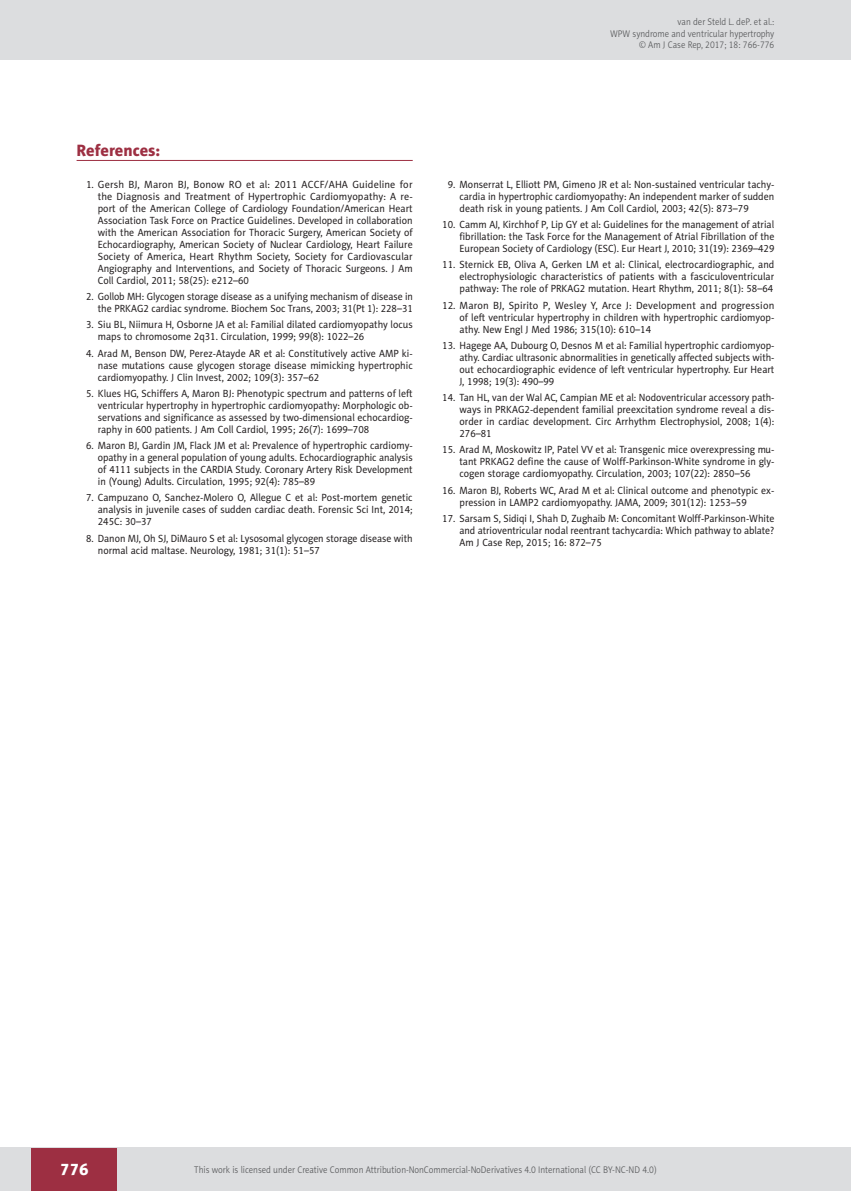
<style>
.page{position:relative;width:851px;height:1191px;background:#fff}
.page>*{position:absolute;margin:0;border:0;box-sizing:border-box;transform-origin:0 0}
.AJCR_Referencje_Tytu{font:16.5px "Naomi Sans EFN Heavy";color:#9d2f42}
.t1{font:16.5px "Naomi Sans EFN Heavy";color:#fff}
.AJCR_Referencje_punk{font:10.5px/12px "Naomi Sans EFN";color:#231f20;text-align:justify;scale:.95 1}
.AJCR_Referencje_punk-2{font:10.5px/12px "Naomi Sans EFN";color:#231f20;text-align:justify}
.AJCR_Referencje_punk-3{font:10.5px/12px "Naomi Sans EFN";color:#231f20;text-align:justify;scale:.94 1}
.t2{font:9.75px/11.2px "Naomi Sans EFN Light";color:#57585a;text-align:right;scale:.9 1}
</style>
<div class="page">
<hr style="left:77px;top:160px;width:335px;height:1px;background:#9d2f42">
<div style="left:0;top:1148px;width:850px;height:43px;background:#dcdddf"></div>
<div style="left:32px;top:1147px;width:85px;height:43px;background:#9d2f42"></div>
<div style="left:0;top:0;width:850px;height:60px;background:#dcdddf"></div>
<p class="t2" style="left:610px;top:16px;width:184px">van der Steld L. deP. et al.:<br>WPW syndrome and ventricular hypertrophy © Am J Case Rep, 2017; 18: 766-776</p>
<p class="AJCR_Referencje_Tytu" style="left:77px;top:140px;width:85px">References:</p>
<p class="AJCR_Referencje_punk-2" style="left:98px;top:178px;width:316px;text-indent:-12px">1. Gersh BJ, Maron BJ, Bonow RO et al: 2011 ACCF/AHA Guideline for the Diagnosis and Treatment of Hypertrophic Cardiomyopathy: A re&shy;port of the American College of Cardiology Foundation/American Heart Association Task Force on Practice Guidelines. Developed in collaboration with the American Association for Thoracic Surgery, American Society of Echocardiography, American Society of Nuclear Cardiology, Heart Failure Society of America, Heart Rhythm Society, Society for Cardiovascular Angiography and Interventions, and Society of Thoracic Surgeons. J Am Coll Cardiol, 2011; 58(25): e212–60</p>
<p class="AJCR_Referencje_punk-3" style="left:86px;top:291px;width:349px;text-align:right">2. Gollob MH: Glycogen storage disease as a unifying mechanism of disease in the PRKAG2 cardiac syndrome. Biochem Soc Trans, 2003; 31(Pt 1): 228–31</p>
<p class="AJCR_Referencje_punk" style="left:98px;top:319px;width:333px;text-indent:-12px">3. Siu BL, Niimura H, Osborne JA et al: Familial dilated cardiomyopathy locus maps to chromosome 2q31. Circulation, 1999; 99(8): 1022–26</p>
<p class="AJCR_Referencje_punk" style="left:98px;top:347px;width:333px;text-indent:-12px">4. Arad M, Benson DW, Perez-Atayde AR et al: Constitutively active AMP ki&shy;nase mutations cause glycogen storage disease mimicking hypertrophic cardiomyopathy. J Clin Invest, 2002; 109(3): 357–62</p>
<p class="AJCR_Referencje_punk" style="left:98px;top:387px;width:333px;text-indent:-12px">5. Klues HG, Schiffers A, Maron BJ: Phenotypic spectrum and patterns of left ventricular hypertrophy in hypertrophic cardiomyopathy: Morphologic ob&shy;servations and significance as assessed by two-dimensional echocardiog&shy;raphy in 600 patients. J Am Coll Cardiol, 1995; 26(7): 1699–708</p>
<p class="AJCR_Referencje_punk" style="left:98px;top:440px;width:333px;text-indent:-12px">6. Maron BJ, Gardin JM, Flack JM et al: Prevalence of hypertrophic cardiomy&shy;opathy in a general population of young adults. Echocardiographic analysis of 4111 subjects in the CARDIA Study. Coronary Artery Risk Development in (Young) Adults. Circulation, 1995; 92(4): 785–89</p>
<p class="AJCR_Referencje_punk" style="left:98px;top:492px;width:333px;text-indent:-12px">7. Campuzano O, Sanchez-Molero O, Allegue C et al: Post-mortem genetic analysis in juvenile cases of sudden cardiac death. Forensic Sci Int, 2014; 245C: 30–37</p>
<p class="AJCR_Referencje_punk-3" style="left:98px;top:532px;width:336px;text-indent:-12px">8. Danon MJ, Oh SJ, DiMauro S et al: Lysosomal glycogen storage disease with normal acid maltase. Neurology, 1981; 31(1): 51–57</p>
<p class="AJCR_Referencje_punk" style="left:459px;top:178px;width:333px;text-indent:-12px">9. Monserrat L, Elliott PM, Gimeno JR et al: Non-sustained ventricular tachy&shy;cardia in hypertrophic cardiomyopathy: An independent marker of sudden death risk in young patients. J Am Coll Cardiol, 2003; 42(5): 873–79</p>
<p class="AJCR_Referencje_punk" style="left:459px;top:219px;width:333px;text-indent:-17px">10. Camm AJ, Kirchhof P, Lip GY et al: Guidelines for the management of atrial fibrillation: the Task Force for the Management of Atrial Fibrillation of the European Society of Cardiology (ESC). Eur Heart J, 2010; 31(19): 2369–429</p>
<p class="AJCR_Referencje_punk" style="left:459px;top:259px;width:333px;text-indent:-17px">11. Sternick EB, Oliva A, Gerken LM et al: Clinical, electrocardiographic, and electrophysiologic characteristics of patients with a fasciculoventricular pathway: The role of PRKAG2 mutation. Heart Rhythm, 2011; 8(1): 58–64</p>
<p class="AJCR_Referencje_punk-2" style="left:459px;top:299px;width:316px;text-indent:-17px">12. Maron BJ, Spirito P, Wesley Y, Arce J: Development and progression of left ventricular hypertrophy in children with hypertrophic cardiomyop&shy;athy. New Engl J Med 1986; 315(10): 610–14</p>
<p class="AJCR_Referencje_punk" style="left:459px;top:339px;width:333px;text-indent:-17px">13. Hagege AA, Dubourg O, Desnos M et al: Familial hypertrophic cardiomyop&shy;athy. Cardiac ultrasonic abnormalities in genetically affected subjects with&shy;out echocardiographic evidence of left ventricular hypertrophy. Eur Heart J, 1998; 19(3): 490–99</p>
<p class="AJCR_Referencje_punk-3" style="left:459px;top:392px;width:336px;text-indent:-17px">14. Tan HL, van der Wal AC, Campian ME et al: Nodoventricular accessory path&shy;ways in PRKAG2-dependent familial preexcitation syndrome reveal a dis&shy;order in cardiac development. Circ Arrhythm Electrophysiol, 2008; 1(4):<br>276–81</p>
<p class="AJCR_Referencje_punk" style="left:459px;top:444px;width:333px;text-indent:-17px">15. Arad M, Moskowitz IP, Patel VV et al: Transgenic mice overexpressing mu&shy;tant PRKAG2 define the cause of Wolff-Parkinson-White syndrome in gly&shy;cogen storage cardiomyopathy. Circulation, 2003; 107(22): 2850–56</p>
<p class="AJCR_Referencje_punk" style="left:459px;top:484px;width:333px;text-indent:-17px">16. Maron BJ, Roberts WC, Arad M et al: Clinical outcome and phenotypic ex&shy;pression in LAMP2 cardiomyopathy. JAMA, 2009; 301(12): 1253–59</p>
<p class="AJCR_Referencje_punk-3" style="left:459px;top:512px;width:336px;text-indent:-17px">17. Sarsam S, Sidiqi I, Shah D, Zughaib M: Concomitant Wolff-Parkinson-White and atrioventricular nodal reentrant tachycardia: Which pathway to ablate?<br>Am J Case Rep, 2015; 16: 872–75</p>
<h1 class="t1" style="left:60px;top:1159px;width:30px">776</h1>
<p class="t2" style="left:194px;top:1164px;width:515px">This work is licensed under Creative Common Attribution-NonCommercial-NoDerivatives 4.0 International (CC BY-NC-ND 4.0)</p>
</div>
